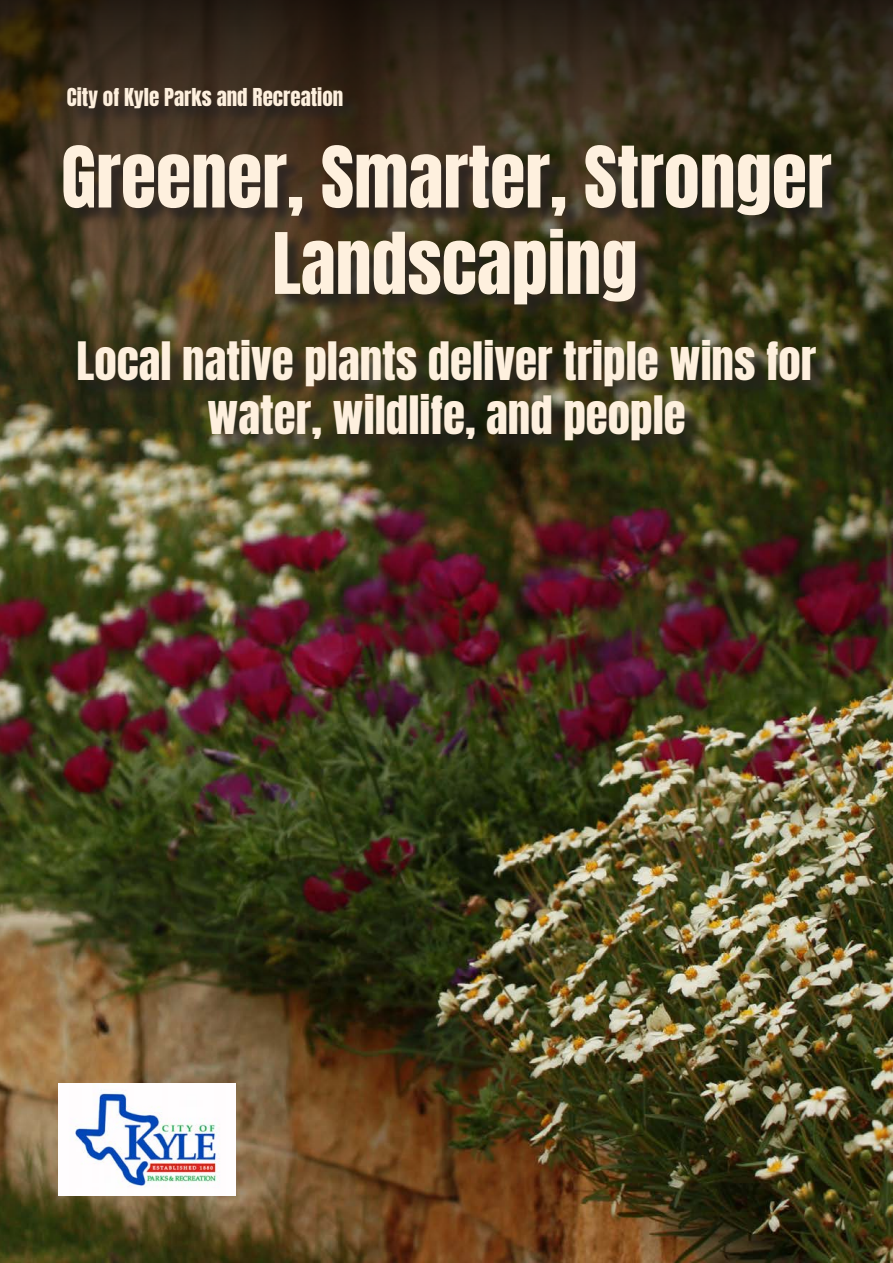
<style>
.page{position:relative;width:893px;height:1263px;background:#fff}
.page>*{position:absolute;margin:0;border:0;box-sizing:border-box;transform-origin:0 0}
.Paragraph_Style_12{font:72px "Anton";color:#fef0de}
.Paragraph_Style_13{font:45px/54px "Anton";color:#fef0de;text-align:center}
.Paragraph_Style_12-2{font:21px "Anton";color:#fef0de}
</style>
<div class="page">
<img style="left:0;top:432px;width:893px;height:831px">
<svg style="left:0;top:0;width:893px;height:432px;background:#352c18"></svg>
<div style="left:66px;top:147px;width:784px;height:175px;background:#231f20;opacity:.75"></div>
<div style="left:81px;top:341px;width:753px;height:119px;background:#231f20;opacity:.75"></div>
<img style="left:58px;top:1084px;width:177px;height:111px">
<div style="left:70px;top:90px;width:291px;height:37px;background:#231f20;opacity:.75"></div>
<p class="Paragraph_Style_12-2" style="left:67px;top:87px;width:278px">City of Kyle Parks and Recreation</p>
<p class="Paragraph_Style_12" style="left:61px;top:141px;width:772px">Greener, Smarter, Stronger</p>
<p class="Paragraph_Style_12" style="left:272px;top:227px;width:367px">Landscaping</p>
<p class="Paragraph_Style_13" style="left:77px;top:338px;width:741px">Local native plants deliver triple wins for water, wildlife, and people</p>
</div>
